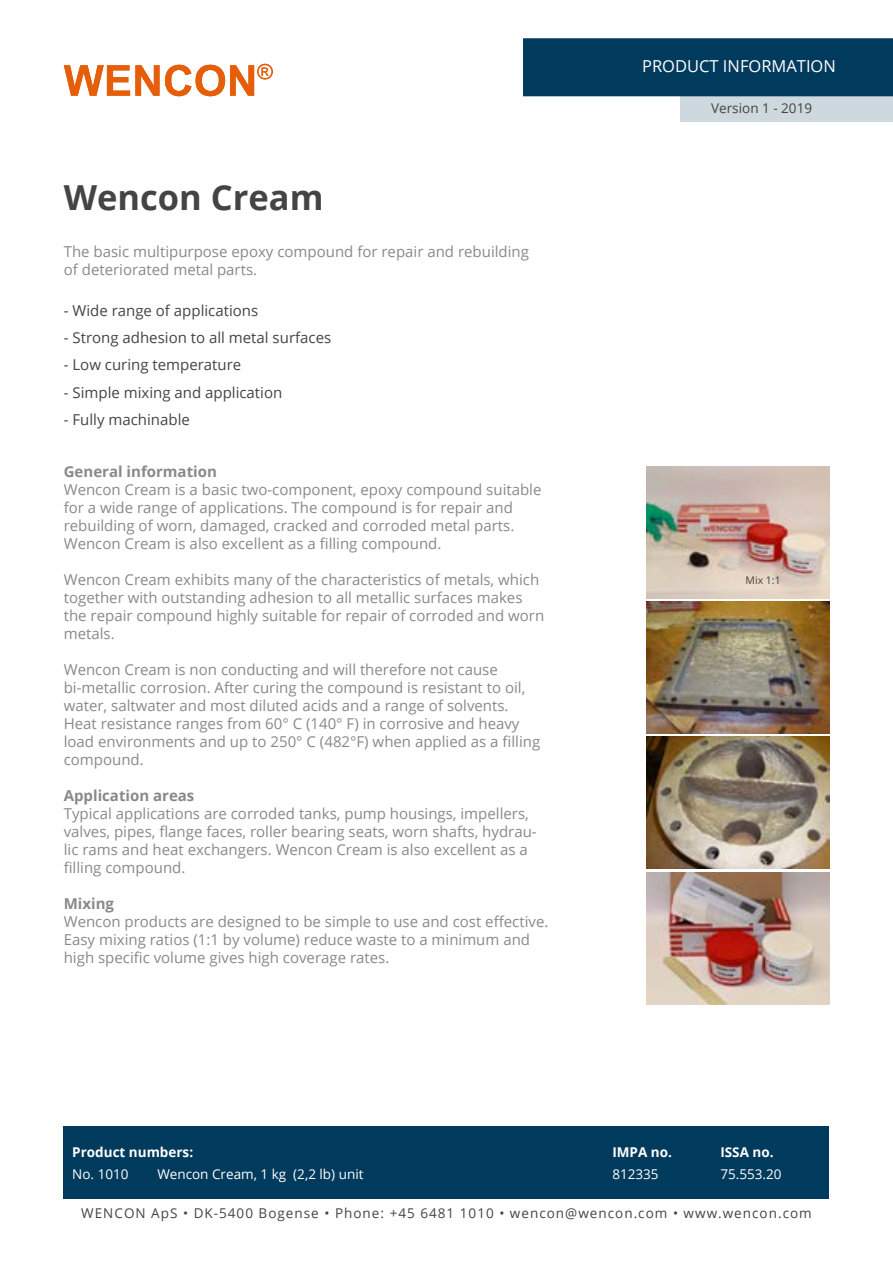
<style>
.page{position:relative;width:893px;height:1263px;background:#fff}
.page>*{position:absolute;margin:0;border:0;box-sizing:border-box;transform-origin:0 0}
.t1{font:700 34.5px "Open Sans";color:#454444}
.t2{font:16.5px "Open Sans";color:#fff}
.t3{font:15px/18px "Open Sans";color:#8a8989}
.t4{font:15px "Open Sans";color:#454444}
.t5{font:700 15px "Open Sans";color:#8a8989}
.t6{font:13.5px "Open Sans";letter-spacing:.075em;color:#454444}
.t7{font:13.5px "Open Sans";color:#fff}
.t8{font:700 13.5px "Open Sans";color:#fff}
.t9{font:13.5px "Open Sans";color:#454444}
.t10{font:10.5px "Open Sans";color:#454444}
</style>
<div class="page">
<div style="left:680px;top:96px;width:213px;height:26px;background:#cdd8df"></div>
<div style="left:523px;top:38px;width:370px;height:58px;background:#003a5d"></div>
<svg style="left:64px;top:64px;width:209px;height:32px"></svg>
<img style="left:646px;top:601px;width:183px;height:132px">
<img style="left:646px;top:737px;width:183px;height:132px">
<img style="left:646px;top:873px;width:183px;height:131px">
<img style="left:646px;top:466px;width:183px;height:132px">
<div style="left:64px;top:1126px;width:765px;height:73px;background:#003a5d"></div>
<h1 class="t1" style="left:64px;top:174px;width:261px">Wencon Cream</h1>
<p class="t3" style="left:64px;top:243px;width:467px">The basic multipurpose epoxy compound for repair and rebuilding of deteriorated metal parts.</p>
<p class="t4" style="left:64px;top:300px;width:196px">- Wide range of applications</p>
<p class="t4" style="left:64px;top:327px;width:269px">- Strong adhesion to all metal surfaces</p>
<p class="t4" style="left:64px;top:355px;width:179px">- Low curing temperature</p>
<p class="t4" style="left:64px;top:382px;width:220px">- Simple mixing and application</p>
<p class="t4" style="left:64px;top:409px;width:128px">- Fully machinable</p>
<p class="t5" style="left:64px;top:460px;width:155px">General information</p>
<p class="t3" style="left:64px;top:480px;width:479px">Wencon Cream is a basic two-component, epoxy compound suitable for a wide range of applications. The compound is for repair and rebuilding of worn, damaged, cracked and corroded metal parts.<br>Wencon Cream is also excellent as a filling compound.</p>
<p class="t3" style="left:64px;top:570px;width:482px">Wencon Cream exhibits many of the characteristics of metals, which together with outstanding adhesion to all metallic surfaces makes the repair compound highly suitable for repair of corroded and worn metals.</p>
<p class="t3" style="left:64px;top:660px;width:478px">Wencon Cream is non conducting and will therefore not cause bi-metallic corrosion. After curing the compound is resistant to oil, water, saltwater and most diluted acids and a range of solvents.<br>Heat resistance ranges from 60° C (140° F) in corrosive and heavy load environments and up to 250° C (482°F) when applied as a filling compound.</p>
<p class="t5" style="left:64px;top:784px;width:132px">Application areas</p>
<p class="t3" style="left:64px;top:804px;width:474px">Typical applications are corroded tanks, pump housings, impellers, valves, pipes, flange faces, roller bearing seats, worn shafts, hydrau&shy;lic rams and heat exchangers. Wencon Cream is also excellent as a filling compound.</p>
<p class="t5" style="left:64px;top:892px;width:52px">Mixing</p>
<p class="t3" style="left:64px;top:912px;width:486px">Wencon products are designed to be simple to use and cost effective.<br>Easy mixing ratios (1:1 by volume) reduce waste to a minimum and high specific volume gives high coverage rates.</p>
<p class="t2" style="left:642px;top:55px;width:195px">PRODUCT INFORMATION</p>
<p class="t9" style="left:711px;top:99px;width:102px">Version 1 - 2019</p>
<p class="t10" style="left:746px;top:573px;width:37px">Mix 1:1</p>
<p class="t8" style="left:72px;top:1142px;width:122px">Product numbers:</p>
<p class="t8" style="left:612px;top:1142px;width:61px">IMPA no.</p>
<p class="t8" style="left:720px;top:1142px;width:55px">ISSA no.</p>
<p class="t7" style="left:72px;top:1165px;width:58px">No. 1010</p>
<p class="t7" style="left:157px;top:1165px;width:208px">Wencon Cream, 1 kg (2,2 lb) unit</p>
<p class="t7" style="left:612px;top:1165px;width:48px">812335</p>
<p class="t7" style="left:720px;top:1165px;width:63px">75.553.20</p>
<p class="t6" style="left:81px;top:1204px;width:732px">WENCON ApS • DK-5400 Bogense • Phone: +45 6481 1010 • wencon@wencon.com • www.wencon.com</p>
</div>
